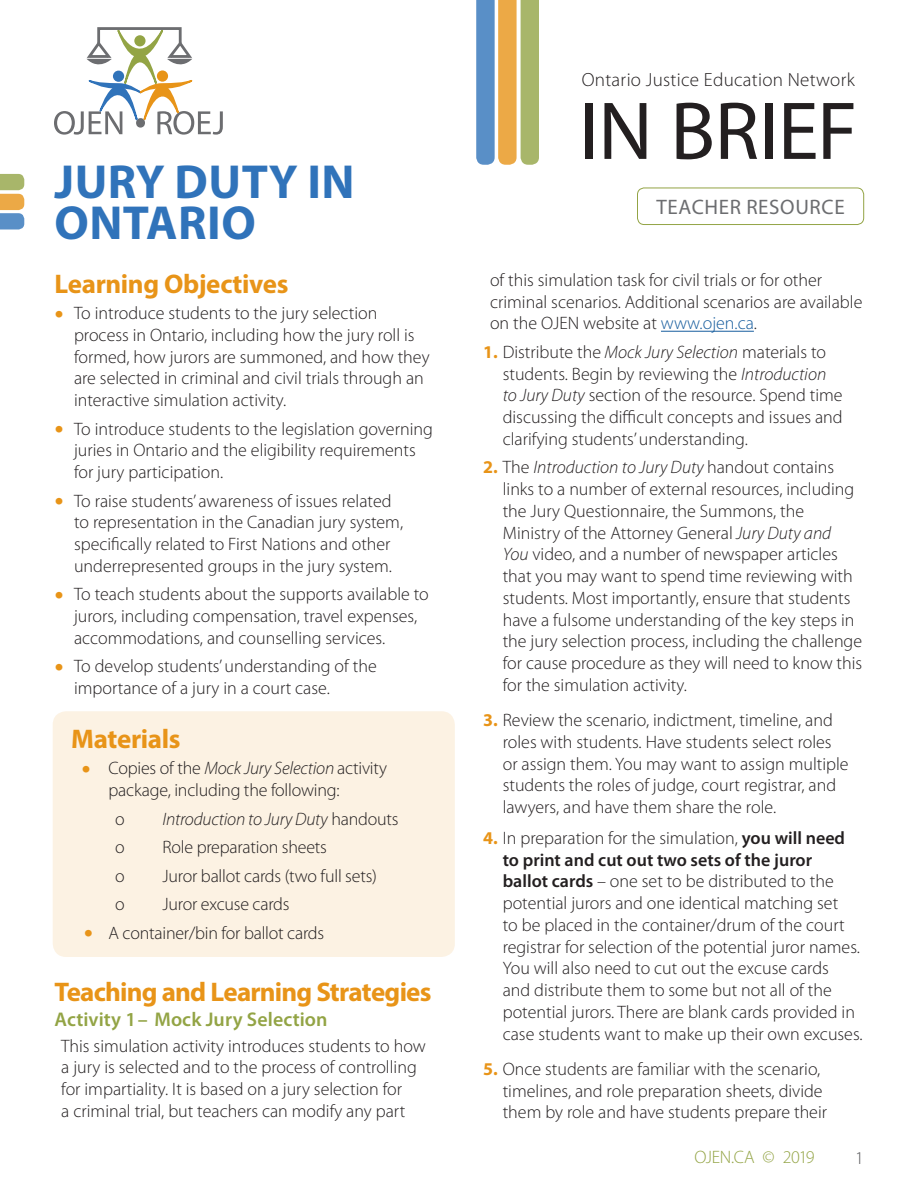
<style>
.page{position:relative;width:918px;height:1188px;background:#fff}
.page>*{position:absolute;margin:0;border:0;box-sizing:border-box;transform-origin:0 0}
.section_heading{font:82.8px "Myriad Pro";letter-spacing:-.01em;color:#231f20}
.t1{font:700 48px/40.5px "Myriad Pro";letter-spacing:.01em;color:#3073ba}
.Bullet_Text{font:700 27px "Myriad Pro";letter-spacing:-.03em;color:#e89418}
.Headings{font:700 27px "Myriad Pro";letter-spacing:-.015em;color:#e89418}
.t2{font:21px "Myriad Pro";letter-spacing:.03em;color:#6c6d70}
.Bullet_Text-2{font:600 19.8px "Myriad Pro";letter-spacing:.005em;color:#93a445}
.t3{font:300 19.05px "Myriad Pro";letter-spacing:.015em;color:#231f20}
.Bullet_Text-3{font:300 18px/21.8px "Myriad Pro";color:#231f20}
.Bullet_Text-4{font:italic 300 18px "Myriad Pro";letter-spacing:-.01em;color:#231f20}
.t4{font:300 18px "Myriad Pro";letter-spacing:-.02em;color:#93a445}
.t5{font:300 18px "Myriad Pro";color:#57585a}
.s1{font-size:37.5px;color:#e89418}
.s2{font-style:italic}
.s3{font-style:normal}
.s4{color:#175d9e}
.s5{font-weight:700;color:#e89418}
.s6{font-weight:600}
</style>
<div class="page">
<svg style="left:476px;top:0;width:63px;height:165px;background:#b0b08e"></svg>
<svg style="left:0;top:174px;width:24px;height:56px"></svg>
<div style="left:53px;top:711px;width:402px;height:246px;background:#fcf2e3;border-radius:14px"></div>
<div style="left:637px;top:188px;width:227px;height:37px;border:1px solid #93a445;border-radius:7px"></div>
<svg style="left:54px;top:27px;width:169px;height:108px"></svg>
<hr style="left:661px;top:331px;width:93px;height:1px;background:#175d9e">
<p class="t1" style="left:54px;top:160px;width:302px">JURY DUTY IN<br>ONTARIO</p>
<p class="Headings" style="left:55px;top:266px;width:235px">Learning Objectives</p>
<p class="Bullet_Text-3" style="left:74px;top:302px;width:357px;text-indent:-20px"><span class="s1">•</span> To introduce students to the jury selection process in Ontario, including how the jury roll is formed, how jurors are summoned, and how they are selected in criminal and civil trials through an interactive simulation activity.</p>
<p class="Bullet_Text-3" style="left:74px;top:418px;width:360px;text-indent:-20px"><span class="s1">•</span> To introduce students to the legislation governing juries in Ontario and the eligibility requirements for jury participation.</p>
<p class="Bullet_Text-3" style="left:74px;top:490px;width:331px;text-indent:-20px"><span class="s1">•</span> To raise students’ awareness of issues related to representation in the Canadian jury system, specifically related to First Nations and other underrepresented groups in the jury system.</p>
<p class="Bullet_Text-3" style="left:74px;top:584px;width:356px;text-indent:-20px"><span class="s1">•</span> To teach students about the supports available to jurors, including compensation, travel expenses, accommodations, and counselling services.</p>
<p class="Bullet_Text-3" style="left:74px;top:656px;width:304px;text-indent:-20px"><span class="s1">•</span> To develop students’ understanding of the importance of a jury in a court case.</p>
<p class="Bullet_Text" style="left:71px;top:721px;width:111px">Materials</p>
<p class="Bullet_Text-3" style="left:109px;top:758px;width:280px;text-indent:-27px"><span class="s1">•</span> Copies of the <span class="s2">Mock Jury Selection</span> activity package, including the following:</p>
<p class="Bullet_Text-3" style="left:115px;top:808px;width:11px">o</p>
<p class="Bullet_Text-4" style="left:163px;top:808px;width:237px">Introduction to Jury Duty <span class="s3">handouts</span></p>
<p class="Bullet_Text-3" style="left:115px;top:837px;width:11px">o</p>
<p class="Bullet_Text-3" style="left:163px;top:837px;width:166px">Role preparation sheets</p>
<p class="Bullet_Text-3" style="left:115px;top:865px;width:11px">o</p>
<p class="Bullet_Text-3" style="left:163px;top:865px;width:216px">Juror ballot cards (two full sets)</p>
<p class="Bullet_Text-3" style="left:115px;top:894px;width:11px">o</p>
<p class="Bullet_Text-3" style="left:163px;top:894px;width:129px">Juror excuse cards</p>
<p class="Bullet_Text-3" style="left:84px;top:922px;width:242px"><span class="s1">•</span> A container/bin for ballot cards</p>
<p class="Bullet_Text" style="left:55px;top:974px;width:379px">Teaching and Learning Strategies</p>
<p class="Bullet_Text-2" style="left:55px;top:1007px;width:275px">Activity 1– Mock Jury Selection</p>
<p class="Bullet_Text-3" style="left:61px;top:1035px;width:366px">This simulation activity introduces students to how a jury is selected and to the process of controlling for impartiality. It is based on a jury selection for<br>a criminal trial, but teachers can modify any part</p>
<p class="t3" style="left:582px;top:69px;width:275px">Ontario Justice Education Network</p>
<p class="section_heading" style="left:579px;top:80px;width:280px">IN BRIEF</p>
<p class="t2" style="left:657px;top:194px;width:190px">TEACHER RESOURCE</p>
<p class="Bullet_Text-3" style="left:490px;top:269px;width:374px">of this simulation task for civil trials or for other criminal scenarios. Additional scenarios are available on the OJEN website at <span class="s4">www.ojen.ca</span>.</p>
<p class="Bullet_Text-3" style="left:503px;top:341px;width:341px;text-indent:-20px"><span class="s5">1.</span> Distribute the <span class="s2">Mock Jury Selection</span> materials to students. Begin by reviewing the <span class="s2">Introduction to Jury Duty</span> section of the resource. Spend time discussing the difficult concepts and issues and clarifying students’ understanding.</p>
<p class="Bullet_Text-3" style="left:503px;top:457px;width:361px;text-indent:-20px"><span class="s5">2.</span> The <span class="s2">Introduction to Jury Duty</span> handout contains links to a number of external resources, including the Jury Questionnaire, the Summons, the Ministry of the Attorney General <span class="s2">Jury Duty and<br>You</span> video, and a number of newspaper articles that you may want to spend time reviewing with students. Most importantly, ensure that students have a fulsome understanding of the key steps in the jury selection process, including the challenge for cause procedure as they will need to know this for the simulation activity.</p>
<p class="Bullet_Text-3" style="left:503px;top:710px;width:347px;text-indent:-20px"><span class="s5">3.</span> Review the scenario, indictment, timeline, and roles with students. Have students select roles or assign them. You may want to assign multiple students the roles of judge, court registrar, and lawyers, and have them share the role.</p>
<p class="Bullet_Text-3" style="left:503px;top:827px;width:361px;text-indent:-20px"><span class="s5">4.</span> In preparation for the simulation, <span class="s6">you will need to print and cut out two sets of the juror<br>ballot cards</span> – one set to be distributed to the potential jurors and one identical matching set<br>to be placed in the container/drum of the court registrar for selection of the potential juror names.<br>You will also need to cut out the excuse cards<br>and distribute them to some but not all of the potential jurors. There are blank cards provided in case students want to make up their own excuses.</p>
<p class="Bullet_Text-3" style="left:503px;top:1058px;width:326px;text-indent:-20px"><span class="s5">5.</span> Once students are familiar with the scenario, timelines, and role preparation sheets, divide them by role and have students prepare their</p>
<p class="t4" style="left:695px;top:1147px;width:122px">OJEN.CA © 2019</p>
<p class="t5" style="left:855px;top:1148px;width:10px">1</p>
</div>
